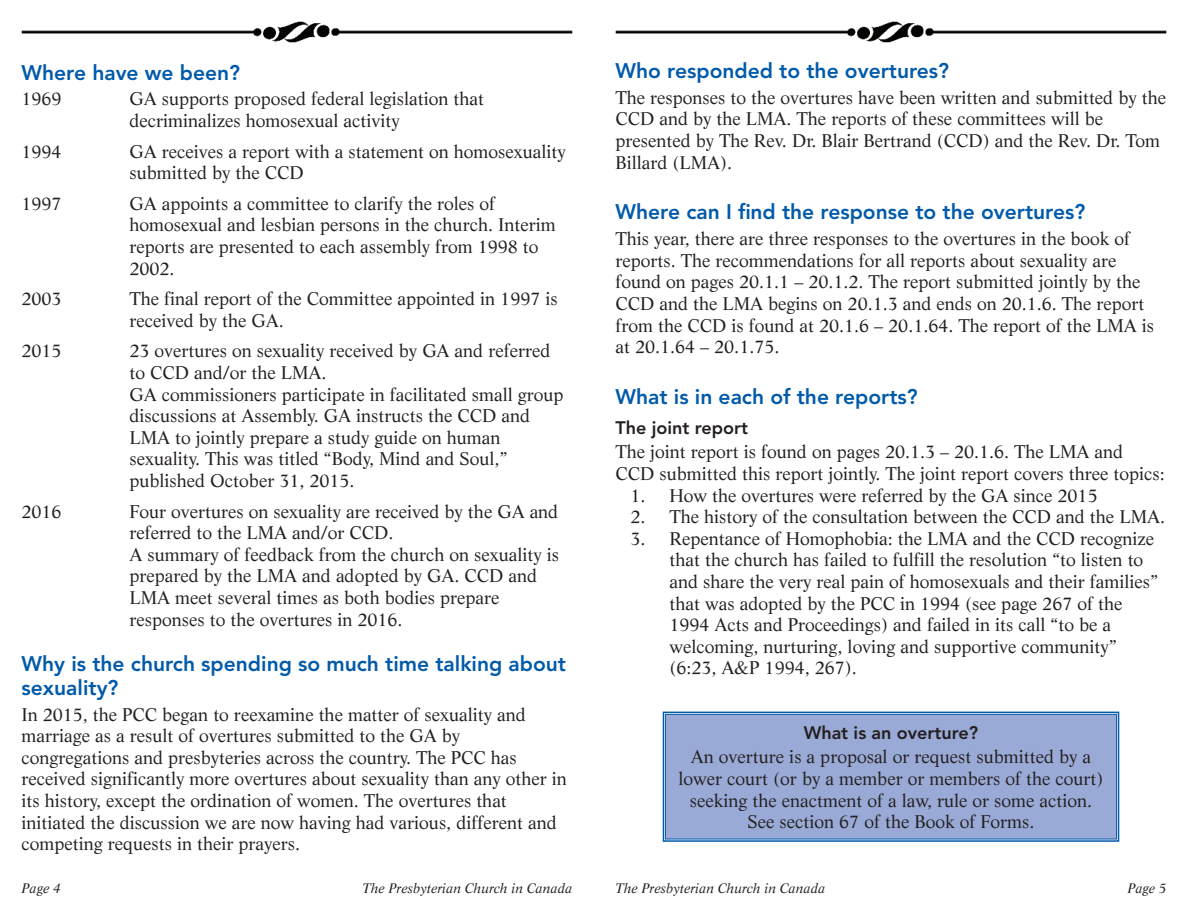
<style>
.page{position:relative;width:1188px;height:918px;background:#fff}
.page>*{position:absolute;margin:0;border:0;box-sizing:border-box;transform-origin:0 0}
.t1{font:800 21px/23.7px "Avenir";color:#015aaa}
.t2{font:18px/21.6px "Life";color:#231f20}
.t3{font:800 18px "Avenir";color:#231f20}
.t4{font:italic 13.5px "Life";color:#231f20}
</style>
<div class="page">
<img style="left:22px;top:22px;width:550px;height:21px">
<img style="left:616px;top:21px;width:550px;height:21px">
<div style="left:666px;top:715px;width:450px;height:124px;background:#9aaad6"></div>
<div style="left:663px;top:712px;width:456px;height:130px;border:2px solid #015aaa"></div>
<div style="left:665px;top:714px;width:452px;height:125px;border:1px solid #015aaa"></div>
<p class="t1" style="left:616px;top:59px;width:335px">Who responded to the overtures?</p>
<p class="t2" style="left:616px;top:88px;width:552px">The responses to the overtures have been written and submitted by the CCD and by the LMA. The reports of these committees will be presented by The Rev. Dr. Blair Bertrand (CCD) and the Rev. Dr. Tom Billard (LMA).</p>
<p class="t1" style="left:616px;top:200px;width:471px">Where can I find the response to the overtures?</p>
<p class="t2" style="left:616px;top:230px;width:540px">This year, there are three responses to the overtures in the book of reports. The recommendations for all reports about sexuality are found on pages 20.1.1 – 20.1.2. The report submitted jointly by the CCD and the LMA begins on 20.1.3 and ends on 20.1.6. The report from the CCD is found at 20.1.6 – 20.1.64. The report of the LMA is at 20.1.64 – 20.1.75.</p>
<p class="t1" style="left:616px;top:385px;width:304px">What is in each of the reports?</p>
<p class="t3" style="left:616px;top:414px;width:134px">The joint report</p>
<p class="t2" style="left:616px;top:443px;width:551px">The joint report is found on pages 20.1.3 – 20.1.6. The LMA and<br>CCD submitted this report jointly. The joint report covers three topics:</p>
<p class="t2" style="left:631px;top:486px;width:469px">1. How the overtures were referred by the GA since 2015</p>
<p class="t2" style="left:631px;top:508px;width:536px">2. The history of the consultation between the CCD and the LMA.</p>
<p class="t2" style="left:670px;top:529px;width:490px;text-indent:-39px">3. Repentance of Homophobia: the LMA and the CCD recognize that the church has failed to fulfill the resolution “to listen to and share the very real pain of homosexuals and their families” that was adopted by the PCC in 1994 (see page 267 of the 1994 Acts and Proceedings) and failed in its call “to be a welcoming, nurturing, loving and supportive community” (6:23, A&amp;P 1994, 267).</p>
<p class="t1" style="left:22px;top:60px;width:220px">Where have we been?</p>
<p class="t2" style="left:22px;top:90px;width:42px">1969</p>
<p class="t2" style="left:130px;top:90px;width:356px">GA supports proposed federal legislation that decriminalizes homosexual activity</p>
<p class="t2" style="left:22px;top:142px;width:42px">1994</p>
<p class="t2" style="left:130px;top:142px;width:438px">GA receives a report with a statement on homosexuality submitted by the CCD</p>
<p class="t2" style="left:22px;top:194px;width:42px">1997</p>
<p class="t2" style="left:130px;top:194px;width:428px">GA appoints a committee to clarify the roles of homosexual and lesbian persons in the church. Interim reports are presented to each assembly from 1998 to 2002.</p>
<p class="t2" style="left:22px;top:290px;width:42px">2003</p>
<p class="t2" style="left:130px;top:290px;width:430px">The final report of the Committee appointed in 1997 is received by the GA.</p>
<p class="t2" style="left:22px;top:342px;width:42px">2015</p>
<p class="t2" style="left:130px;top:342px;width:435px">23 overtures on sexuality received by GA and referred to CCD and/or the LMA.<br>GA commissioners participate in facilitated small group discussions at Assembly. GA instructs the CCD and LMA to jointly prepare a study guide on human sexuality. This was titled “Body, Mind and Soul,” published October 31, 2015.</p>
<p class="t2" style="left:22px;top:502px;width:42px">2016</p>
<p class="t2" style="left:130px;top:502px;width:431px">Four overtures on sexuality are received by the GA and referred to the LMA and/or CCD.<br>A summary of feedback from the church on sexuality is prepared by the LMA and adopted by GA. CCD and LMA meet several times as both bodies prepare responses to the overtures in 2016.</p>
<p class="t1" style="left:22px;top:652px;width:546px">Why is the church spending so much time talking about sexuality?</p>
<p class="t2" style="left:22px;top:705px;width:547px">In 2015, the PCC began to reexamine the matter of sexuality and marriage as a result of overtures submitted to the GA by congregations and presbyteries across the country. The PCC has received significantly more overtures about sexuality than any other in its history, except the ordination of women. The overtures that initiated the discussion we are now having had various, different and competing requests in their prayers.</p>
<p class="t4" style="left:22px;top:883px;width:41px">Page 4</p>
<p class="t4" style="left:363px;top:883px;width:211px">The Presbyterian Church in Canada</p>
<p class="t4" style="left:616px;top:883px;width:211px">The Presbyterian Church in Canada</p>
<p class="t4" style="left:1127px;top:883px;width:41px">Page 5</p>
<p class="t3" style="left:804px;top:719px;width:176px">What is an overture?</p>
<p class="t2" style="left:679px;top:748px;width:426px;text-align:center">An overture is a proposal or request submitted by a lower court (or by a member or members of the court) seeking the enactment of a law, rule or some action.<br>See section 67 of the Book of Forms.</p>
</div>
